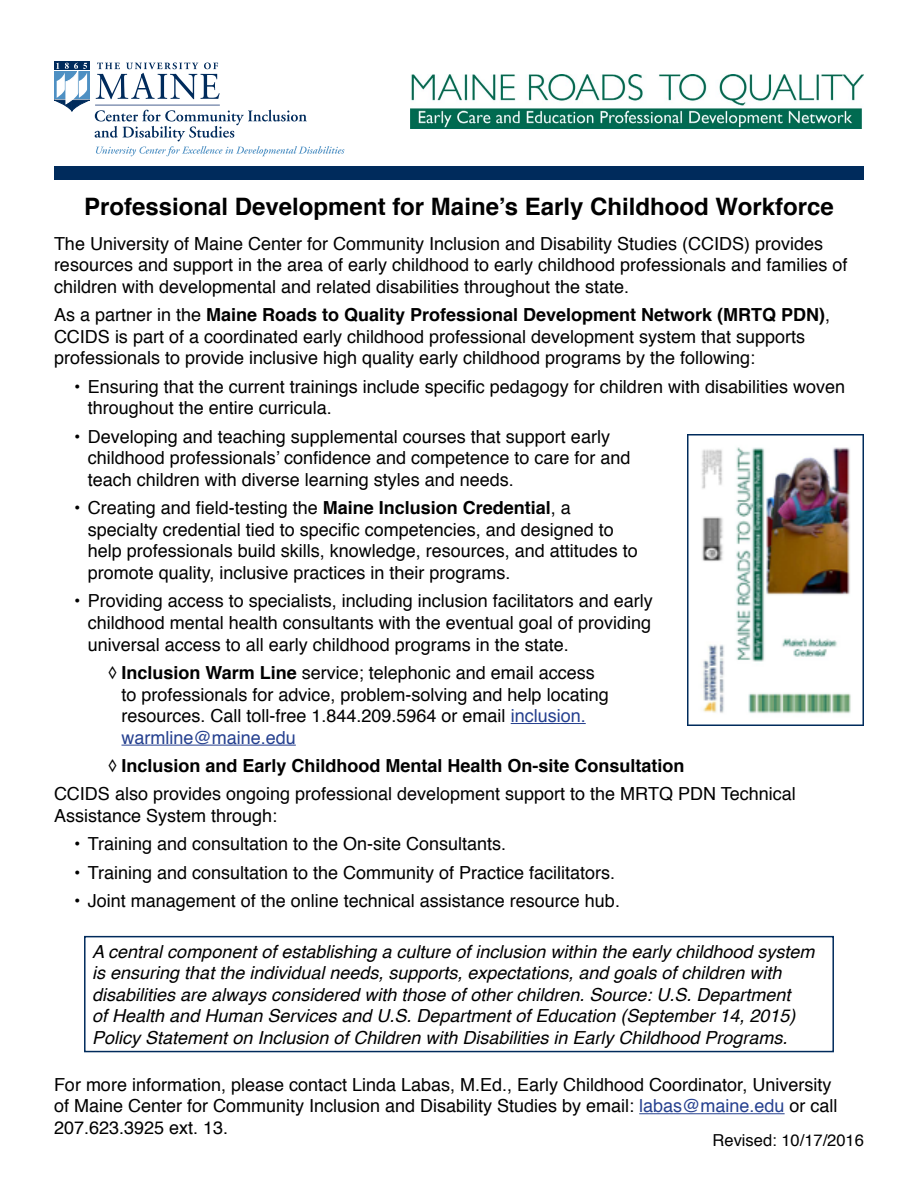
<style>
.page{position:relative;width:918px;height:1188px;background:#fff}
.page>*{position:absolute;margin:0;border:0;box-sizing:border-box;transform-origin:0 0}
.Heading_1{font:700 24px "Helvetica";color:#000}
.t1{font:18px/21.6px "Helvetica";color:#000}
.t2{font:italic 18px/21.6px "Helvetica";color:#000}
.t3{font:700 18px "Helvetica";color:#000}
.t4{font:16.5px "Helvetica";color:#000}
.s1{font-weight:700}
.s2{color:#25408f}
.s3{font-weight:400}
</style>
<div class="page">
<hr style="left:511px;top:723px;width:75px;height:1px;background:#25408f">
<hr style="left:122px;top:745px;width:174px;height:1px;background:#25408f">
<svg style="left:54px;top:62px;width:290px;height:94px"></svg>
<hr style="left:95px;top:105px;width:125px;height:1px;background:#62779f">
<img style="left:411px;top:75px;width:453px;height:54px">
<div style="left:54px;top:166px;width:810px;height:14px;background:#002b5c"></div>
<img style="left:687px;top:434px;width:177px;height:291px">
<div style="left:84px;top:936px;width:750px;height:116px;border:2px solid #002b5c"></div>
<hr style="left:639px;top:1113px;width:146px;height:1px;background:#25408f">
<h1 class="Heading_1" style="left:84px;top:187px;width:751px">Professional Development for Maine’s Early Childhood Workforce</h1>
<p class="t1" style="left:54px;top:233px;width:795px">The University of Maine Center for Community Inclusion and Disability Studies (CCIDS) provides resources and support in the area of early childhood to early childhood professionals and families of children with developmental and related disabilities throughout the state.</p>
<p class="t1" style="left:54px;top:305px;width:778px">As a partner in the <span class="s1">Maine Roads to Quality Professional Development Network (MRTQ PDN)</span>,<br>CCIDS is part of a coordinated early childhood professional development system that supports professionals to provide inclusive high quality early childhood programs by the following:</p>
<p class="t1" style="left:88px;top:376px;width:759px;text-indent:-14px">• Ensuring that the current trainings include specific pedagogy for children with disabilities woven throughout the entire curricula.</p>
<p class="t1" style="left:88px;top:426px;width:544px;text-indent:-14px">• Developing and teaching supplemental courses that support early childhood professionals’ confidence and competence to care for and teach children with diverse learning styles and needs.</p>
<p class="t1" style="left:88px;top:498px;width:552px;text-indent:-14px">• Creating and field-testing the <span class="s1">Maine Inclusion Credential</span>, a specialty credential tied to specific competencies, and designed to help professionals build skills, knowledge, resources, and attitudes to promote quality, inclusive practices in their programs.</p>
<p class="t1" style="left:88px;top:591px;width:567px;text-align:justify;text-indent:-14px">• Providing access to specialists, including inclusion facilitators and early childhood mental health consultants with the eventual goal of providing universal access to all early childhood programs in the state.</p>
<p class="t1" style="left:122px;top:662px;width:489px;text-indent:-14px">◊ <span class="s1">Inclusion Warm Line</span> service; telephonic and email access to professionals for advice, problem-solving and help locating resources. Call toll-free 1.844.209.5964 or email <span class="s2">inclusion. warmline@maine.edu</span></p>
<p class="t3" style="left:108px;top:751px;width:578px"><span class="s3">◊</span> Inclusion and Early Childhood Mental Health On-site Consultation</p>
<p class="t1" style="left:54px;top:784px;width:743px">CCIDS also provides ongoing professional development support to the MRTQ PDN Technical<br>Assistance System through:</p>
<p class="t1" style="left:74px;top:834px;width:434px">• Training and consultation to the On-site Consultants.</p>
<p class="t1" style="left:74px;top:862px;width:543px">• Training and consultation to the Community of Practice facilitators.</p>
<p class="t1" style="left:74px;top:891px;width:547px">• Joint management of the online technical assistance resource hub.</p>
<p class="t2" style="left:92px;top:941px;width:724px">A central component of establishing a culture of inclusion within the early childhood system is ensuring that the individual needs, supports, expectations, and goals of children with disabilities are always considered with those of other children. Source: U.S. Department<br>of Health and Human Services and U.S. Department of Education (September 14, 2015)<br>Policy Statement on Inclusion of Children with Disabilities in Early Childhood Programs.</p>
<p class="t1" style="left:54px;top:1074px;width:785px">For more information, please contact Linda Labas, M.Ed., Early Childhood Coordinator, University of Maine Center for Community Inclusion and Disability Studies by email: <span class="s2">labas@maine.edu</span> or call<br>207.623.3925 ext. 13.</p>
<p class="t4" style="left:713px;top:1128px;width:153px">Revised: 10/17/2016</p>
</div>
